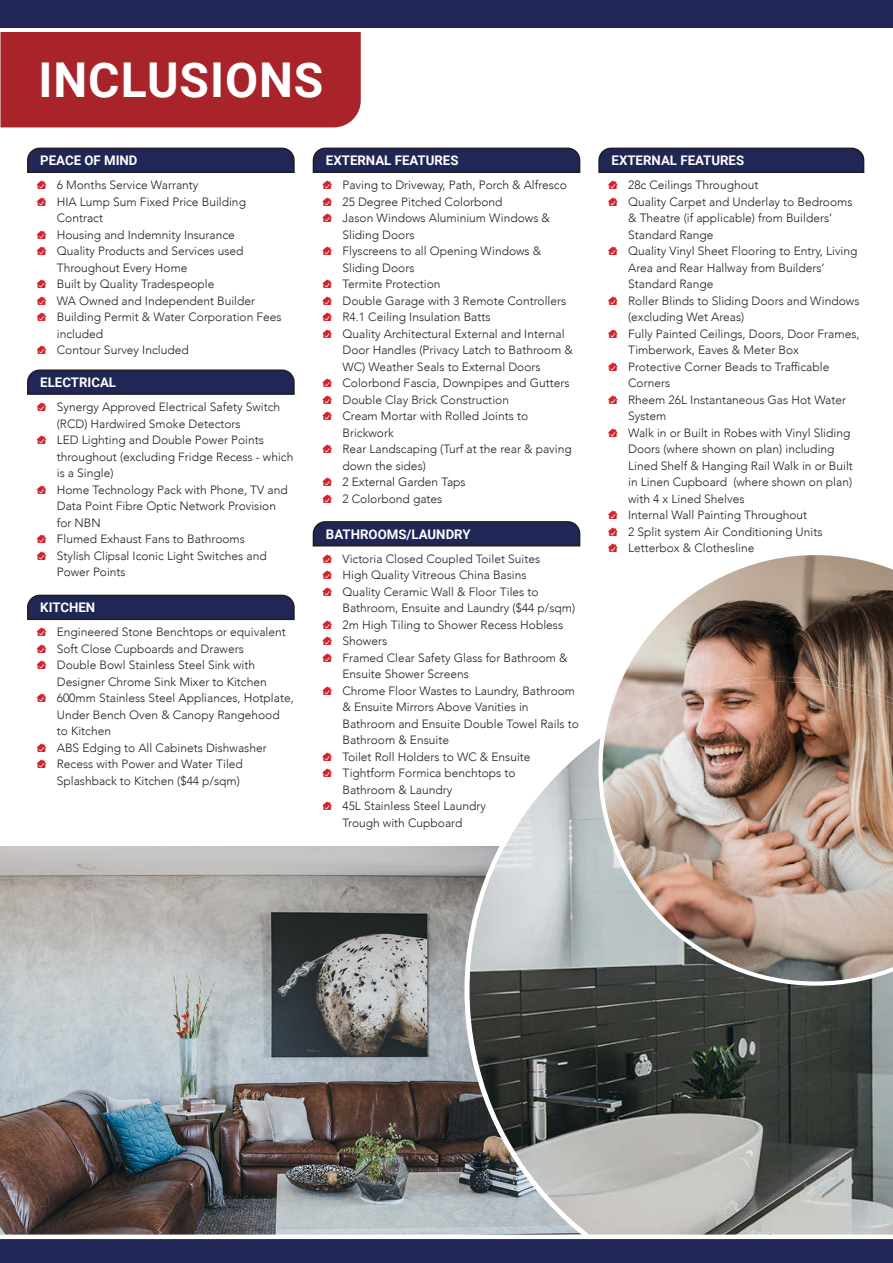
<style>
.page{position:relative;width:893px;height:1263px;background:#fff}
.page>*{position:absolute;margin:0;border:0;box-sizing:border-box;transform-origin:0 0}
.t1{font:700 48px "Roboto";letter-spacing:.02em;color:#fff}
.t2{font:700 13.2px "Roboto";color:#fff}
.t3{font:300 12px/16.5px "Avenir";color:#231f20}
</style>
<div class="page">
<div style="left:0;top:0;width:893px;height:28px;background:#202756"></div>
<div style="left:0;top:32px;width:361px;height:95px;background:#a8242a"></div>
<svg style="left:27px;top:147px;width:268px;height:26px;background:#272d54"></svg>
<svg style="left:312px;top:147px;width:269px;height:26px;background:#282d55"></svg>
<svg style="left:598px;top:147px;width:267px;height:26px;background:#282d54"></svg>
<svg style="left:27px;top:369px;width:268px;height:26px;background:#272d54"></svg>
<svg style="left:27px;top:594px;width:268px;height:27px;background:#2f345a"></svg>
<svg style="left:312px;top:521px;width:269px;height:26px;background:#282d54"></svg>
<img style="left:0;top:846px;width:464px;height:386px">
<svg style="left:464px;top:740px;width:429px;height:492px;background:#808481"></svg>
<img style="left:598px;top:555px;width:295px;height:431px">
<svg style="left:0;top:1232px;width:893px;height:31px;background:#4a4f74"></svg>
<h1 class="t1" style="left:39px;top:47px;width:286px">INCLUSIONS</h1>
<p class="t2" style="left:40px;top:151px;width:99px">PEACE OF MIND</p>
<p class="t2" style="left:326px;top:151px;width:134px">EXTERNAL FEATURES</p>
<p class="t2" style="left:612px;top:151px;width:134px">EXTERNAL FEATURES</p>
<p class="t3" style="left:57px;top:177px;width:226px">6 Months Service Warranty<br>HIA Lump Sum Fixed Price Building<br>Contract<br>Housing and Indemnity Insurance<br>Quality Products and Services used<br>Throughout Every Home<br>Built by Quality Tradespeople<br>WA Owned and Independent Builder<br>Building Permit &amp; Water Corporation Fees included<br>Contour Survey Included</p>
<p class="t3" style="left:342px;top:177px;width:232px">Paving to Driveway, Path, Porch &amp; Alfresco<br>25 Degree Pitched Colorbond<br>Jason Windows Aluminium Windows &amp;<br>Sliding Doors<br>Flyscreens to all Opening Windows &amp;<br>Sliding Doors<br>Termite Protection<br>Double Garage with 3 Remote Controllers<br>R4.1 Ceiling Insulation Batts<br>Quality Architectural External and Internal<br>Door Handles (Privacy Latch to Bathroom &amp;<br>WC) Weather Seals to External Doors<br>Colorbond Fascia, Downpipes and Gutters<br>Double Clay Brick Construction<br>Cream Mortar with Rolled Joints to<br>Brickwork<br>Rear Landscaping (Turf at the rear &amp; paving down the sides)<br>2 External Garden Taps<br>2 Colorbond gates</p>
<p class="t3" style="left:628px;top:177px;width:233px">28c Ceilings Throughout<br>Quality Carpet and Underlay to Bedrooms &amp; Theatre (if applicable) from Builders’<br>Standard Range<br>Quality Vinyl Sheet Flooring to Entry, Living<br>Area and Rear Hallway from Builders’<br>Standard Range<br>Roller Blinds to Sliding Doors and Windows (excluding Wet Areas)<br>Fully Painted Ceilings, Doors, Door Frames,<br>Timberwork, Eaves &amp; Meter Box<br>Protective Corner Beads to Trafficable<br>Corners<br>Rheem 26L Instantaneous Gas Hot Water<br>System<br>Walk in or Built in Robes with Vinyl Sliding<br>Doors (where shown on plan) including<br>Lined Shelf &amp; Hanging Rail Walk in or Built in Linen Cupboard (where shown on plan) with 4 x Lined Shelves<br>Internal Wall Painting Throughout<br>2 Split system Air Conditioning Units<br>Letterbox &amp; Clothesline</p>
<p class="t2" style="left:40px;top:373px;width:77px">ELECTRICAL</p>
<p class="t3" style="left:57px;top:399px;width:238px">Synergy Approved Electrical Safety Switch (RCD) Hardwired Smoke Detectors<br>LED Lighting and Double Power Points throughout (excluding Fridge Recess - which is a Single)<br>Home Technology Pack with Phone, TV and<br>Data Point Fibre Optic Network Provision for NBN<br>Flumed Exhaust Fans to Bathrooms<br>Stylish Clipsal Iconic Light Switches and<br>Power Points</p>
<p class="t2" style="left:326px;top:525px;width:146px">BATHROOMS/LAUNDRY</p>
<p class="t3" style="left:342px;top:550px;width:238px">Victoria Closed Coupled Toilet Suites<br>High Quality Vitreous China Basins<br>Quality Ceramic Wall &amp; Floor Tiles to<br>Bathroom, Ensuite and Laundry ($44 p/sqm)<br>2m High Tiling to Shower Recess Hobless<br>Showers<br>Framed Clear Safety Glass for Bathroom &amp;<br>Ensuite Shower Screens<br>Chrome Floor Wastes to Laundry, Bathroom &amp; Ensuite Mirrors Above Vanities in<br>Bathroom and Ensuite Double Towel Rails to<br>Bathroom &amp; Ensuite<br>Toilet Roll Holders to WC &amp; Ensuite<br>Tightform Formica benchtops to<br>Bathroom &amp; Laundry<br>45L Stainless Steel Laundry<br>Trough with Cupboard</p>
<p class="t2" style="left:40px;top:598px;width:56px">KITCHEN</p>
<p class="t3" style="left:57px;top:624px;width:239px">Engineered Stone Benchtops or equivalent Soft Close Cupboards and Drawers<br>Double Bowl Stainless Steel Sink with Designer Chrome Sink Mixer to Kitchen 600mm Stainless Steel Appliances, Hotplate, Under Bench Oven &amp; Canopy Rangehood<br>to Kitchen<br>ABS Edging to All Cabinets Dishwasher Recess with Power and Water Tiled Splashback to Kitchen ($44 p/sqm)</p>
</div>
